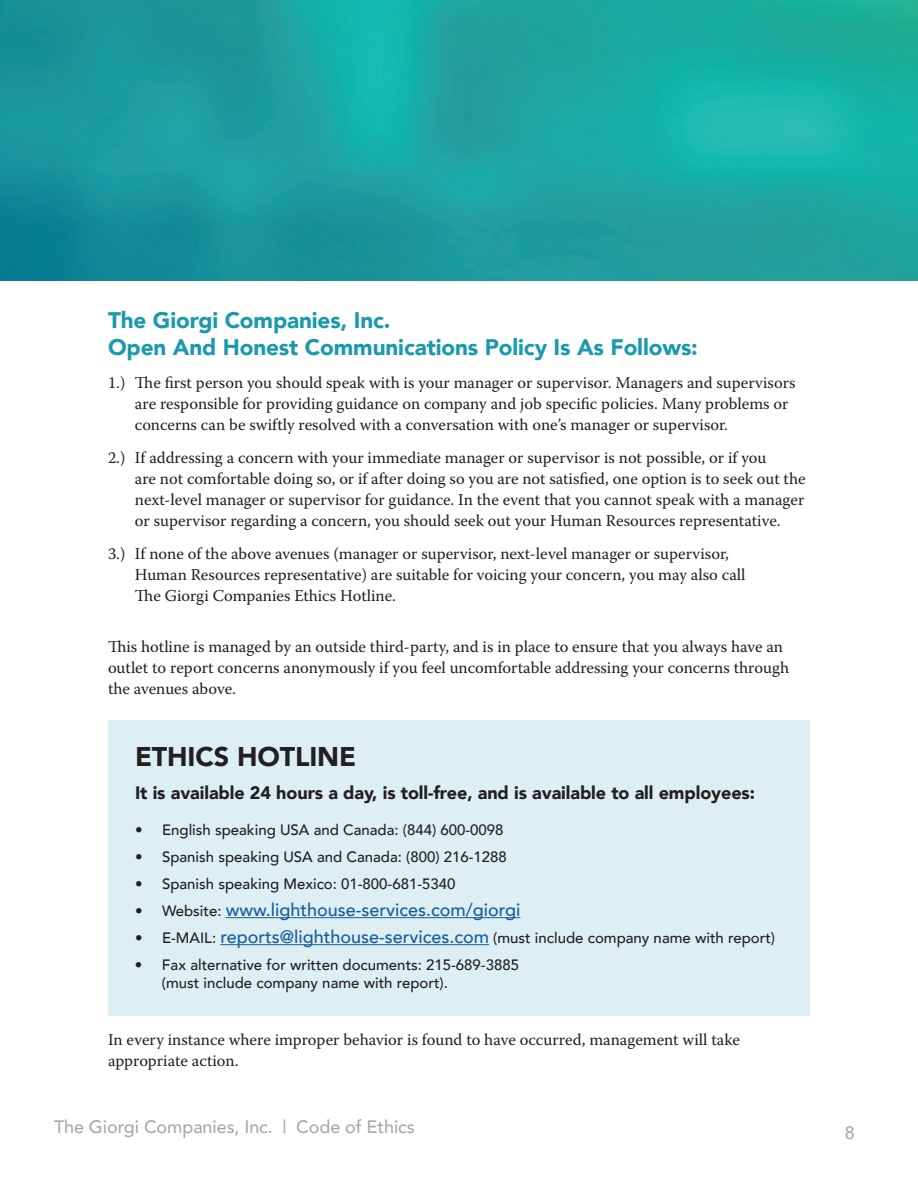
<style>
.page{position:relative;width:918px;height:1188px;background:#fff}
.page>*{position:absolute;margin:0;border:0;box-sizing:border-box;transform-origin:0 0}
.t1{font:900 27px "Avenir";letter-spacing:-.005em;color:#231f20}
.t2{font:900 22.5px/27px "Avenir";letter-spacing:-.005em;color:#1b99ad}
.t3{font:900 18px "Avenir";letter-spacing:-.005em;color:#231f20}
.t4{font:500 18px "Avenir";color:#175d9e}
.t5{font:500 18px "Avenir";letter-spacing:-.005em;color:#a7aaab}
.t6{font:16.5px/21px "Warnock Pro";color:#231f20}
.t7{font:500 15px/18px "Avenir";color:#231f20}
.s1{font-size:15px;color:#231f20}
.s2{font-size:18px;color:#175d9e}
</style>
<div class="page">
<div style="left:108px;top:720px;width:702px;height:295px;background:#ddeff2"></div>
<hr style="left:226px;top:917px;width:294px;height:1px;background:#175d9e">
<hr style="left:220px;top:944px;width:269px;height:1px;background:#175d9e">
<img style="left:0;top:0;width:918px;height:281px">
<h2 class="t2" style="left:108px;top:307px;width:591px">The Giorgi Companies, Inc.<br>Open And Honest Communications Policy Is As Follows:</h2>
<p class="t6" style="left:135px;top:372px;width:662px;text-indent:-27px">1.) The first person you should speak with is your manager or supervisor. Managers and supervisors are responsible for providing guidance on company and job specific policies. Many problems or concerns can be swiftly resolved with a conversation with one’s manager or supervisor.</p>
<p class="t6" style="left:135px;top:447px;width:672px;text-indent:-27px">2.) If addressing a concern with your immediate manager or supervisor is not possible, or if you<br>are not comfortable doing so, or if after doing so you are not satisfied, one option is to seek out the next-level manager or supervisor for guidance. In the event that you cannot speak with a manager or supervisor regarding a concern, you should seek out your Human Resources representative.</p>
<p class="t6" style="left:135px;top:543px;width:612px;text-indent:-27px">3.) If none of the above avenues (manager or supervisor, next-level manager or supervisor,<br>Human Resources representative) are suitable for voicing your concern, you may also call<br>The Giorgi Companies Ethics Hotline.</p>
<p class="t6" style="left:108px;top:636px;width:683px">This hotline is managed by an outside third-party, and is in place to ensure that you always have an outlet to report concerns anonymously if you feel uncomfortable addressing your concerns through the avenues above.</p>
<h1 class="t1" style="left:135px;top:734px;width:223px">ETHICS HOTLINE</h1>
<p class="t3" style="left:135px;top:778px;width:622px">It is available 24 hours a day, is toll-free, and is available to all employees:</p>
<p class="t7" style="left:135px;top:820px;width:370px">• English speaking USA and Canada: (844) 600-0098</p>
<p class="t7" style="left:135px;top:847px;width:373px">• Spanish speaking USA and Canada: (800) 216-1288</p>
<p class="t7" style="left:135px;top:874px;width:322px">• Spanish speaking Mexico: 01-800-681-5340</p>
<p class="t4" style="left:135px;top:894px;width:387px"><span class="s1">• Website:</span> www.lighthouse-services.com/giorgi</p>
<p class="t7" style="left:135px;top:928px;width:642px">• E-MAIL: <span class="s2">reports@lighthouse-services.com</span> (must include company name with report)</p>
<p class="t7" style="left:162px;top:955px;width:359px;text-indent:-27px">• Fax alternative for written documents: 215-689-3885 (must include company name with report).</p>
<p class="t6" style="left:108px;top:1029px;width:634px">In every instance where improper behavior is found to have occurred, management will take appropriate action.</p>
<p class="t5" style="left:54px;top:1111px;width:362px">The Giorgi Companies, Inc. | Code of Ethics</p>
<p class="t5" style="left:845px;top:1117px;width:12px">8</p>
</div>
